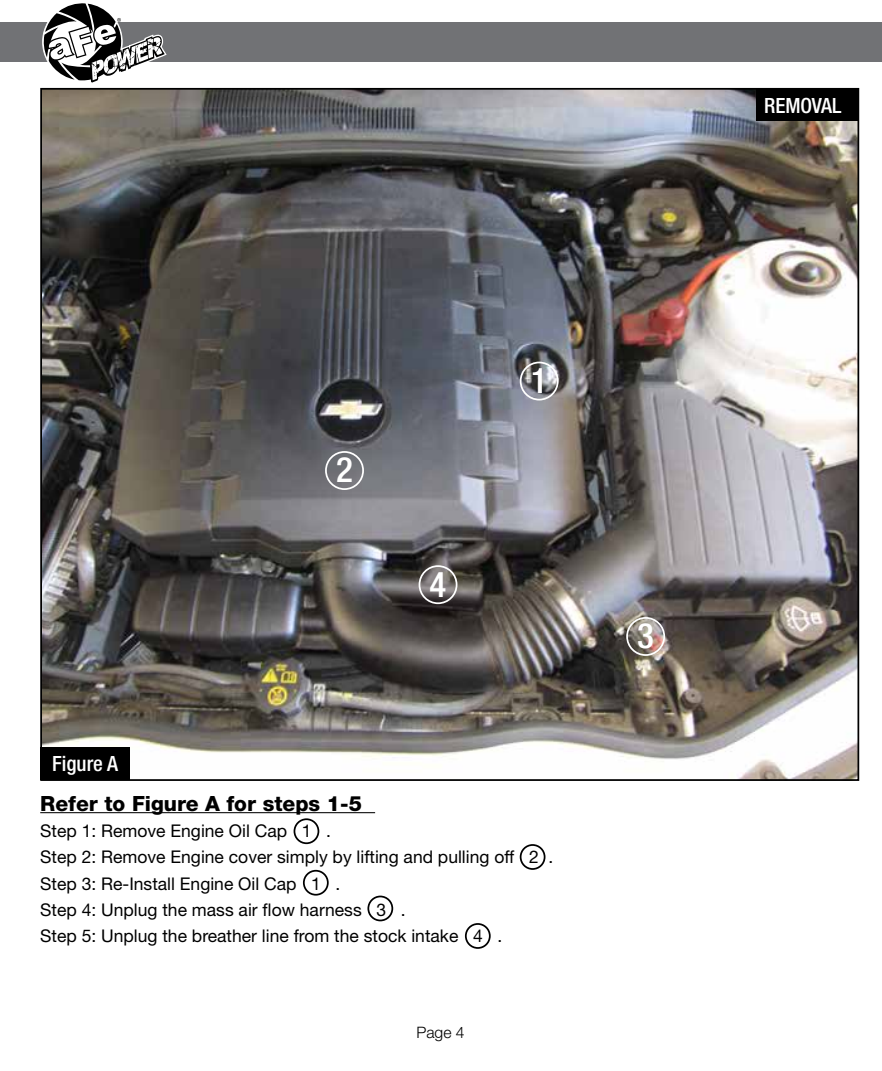
<style>
.page{position:relative;width:882px;height:1071px;background:#fff}
.page>*{position:absolute;margin:0;border:0;box-sizing:border-box;transform-origin:0 0}
.t1{font:500 condensed 35px "Helvetica Neue";color:#fff}
.t2{font:800 21px "Helvetica Neue";color:#000}
.t3{font:500 condensed 21px "Helvetica Neue";color:#fff}
.t4{font:17.5px/26.2px "Helvetica Neue";color:#000}
.t5{font:300 15.75px "Helvetica Neue";color:#000}
</style>
<div class="page">
<div style="left:0;top:23px;width:882px;height:39px;background:#717275"></div>
<svg style="left:43px;top:3px;width:124px;height:80px"></svg>
<img style="left:43px;top:91px;width:813px;height:687px">
<hr style="left:40px;top:812px;width:335px;height:1px;background:#000">
<div style="left:756px;top:88px;width:103px;height:33px;background:#000"></div>
<div style="left:520px;top:362px;width:39px;height:39px;border:2px solid #fff;border-radius:50%"></div>
<div style="left:294px;top:818px;width:25px;height:26px;border:2px solid #000;border-radius:50%"></div>
<div style="left:520px;top:844px;width:25px;height:26px;border:2px solid #000;border-radius:50%"></div>
<div style="left:303px;top:870px;width:26px;height:26px;border:2px solid #000;border-radius:50%"></div>
<div style="left:325px;top:451px;width:39px;height:39px;border:2px solid #fff;border-radius:50%"></div>
<div style="left:367px;top:896px;width:26px;height:25px;border:2px solid #000;border-radius:50%"></div>
<div style="left:465px;top:923px;width:26px;height:26px;border:2px solid #000;border-radius:50%"></div>
<div style="left:626px;top:617px;width:39px;height:39px;border:2px solid #fff;border-radius:50%"></div>
<div style="left:419px;top:565px;width:38px;height:39px;border:2px solid #fff;border-radius:50%"></div>
<div style="left:40px;top:747px;width:90px;height:33px;background:#000"></div>
<p class="t3" style="left:52px;top:751px;width:67px">Figure A</p>
<h1 class="t1" style="left:336px;top:449px;width:18px">2</h1>
<h1 class="t1" style="left:430px;top:563px;width:18px">4</h1>
<h1 class="t1" style="left:531px;top:360px;width:18px">1</h1>
<p class="t2" style="left:40px;top:791px;width:323px">Refer to Figure A for steps 1-5</p>
<p class="t4" style="left:40px;top:817px;width:515px">Step 1: Remove Engine Oil Cap 1 .<br>Step 2: Remove Engine cover simply by lifting and pulling off 2 .<br>Step 3: Re-Install Engine Oil Cap 1 .<br>Step 4: Unplug the mass air flow harness 3 .<br>Step 5: Unplug the breather line from the stock intake 4 .</p>
<p class="t5" style="left:416px;top:1023px;width:50px">Page 4</p>
<h1 class="t1" style="left:637px;top:615px;width:18px">3</h1>
<p class="t3" style="left:764px;top:93px;width:79px">REMOVAL</p>
</div>
